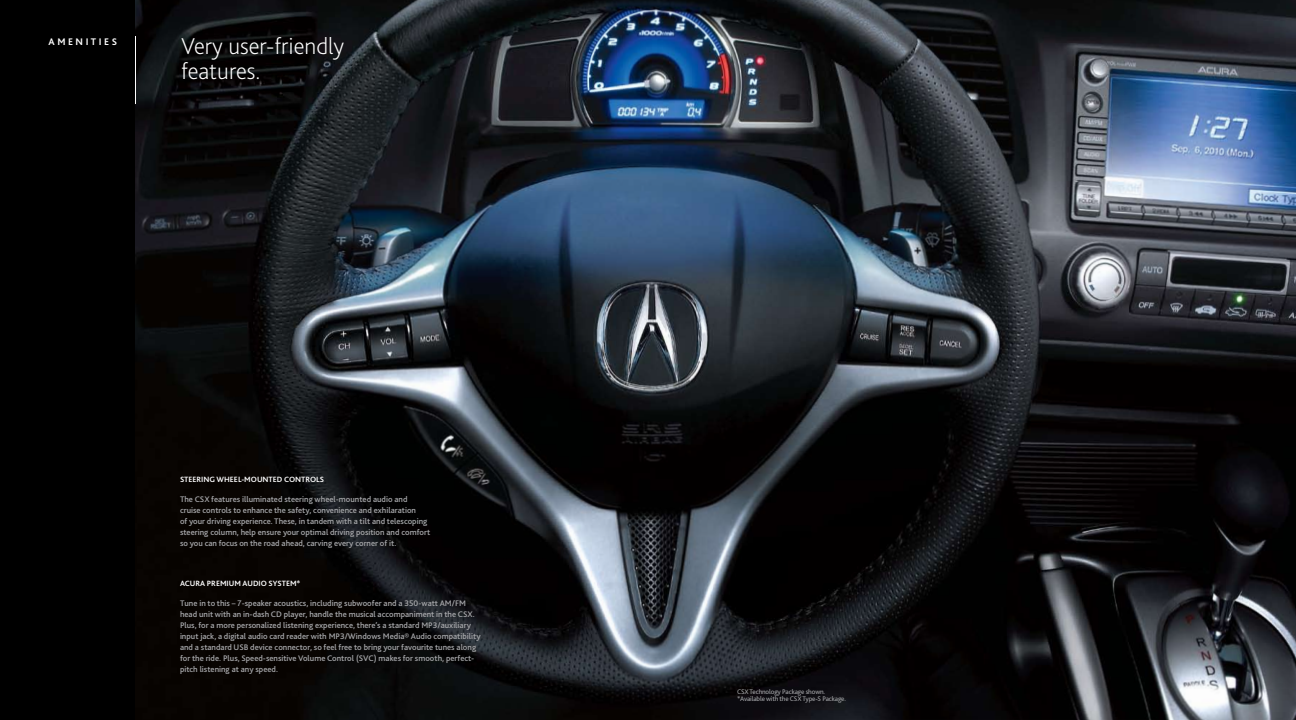
<style>
.page{position:relative;width:1296px;height:720px;background:#fff}
.page>*{position:absolute;margin:0;border:0;box-sizing:border-box;transform-origin:0 0}
.t1{font:200 24px/25px "Bliss 2";color:#fff}
.t2{font:700 10px "Bliss 2";letter-spacing:.25em;color:#fff}
.t3{font:500 8.5px/11px "Bliss 2";color:#a8a9ac}
.t4{font:700 8px "Bliss 2";color:#fff}
.t5{font:7px/7.5px "Bliss 2";letter-spacing:-.02em;color:#a8a9ac}
</style>
<div class="page">
<img style="left:135px;top:0;width:1161px;height:720px">
<div style="left:0;top:0;width:135px;height:720px;background:#000"></div>
<hr style="left:135px;top:36px;width:1px;height:68px;background:#fff">
<p class="t2" style="left:49px;top:35px;width:70px">AMENITIES</p>
<h1 class="t1" style="left:181px;top:33px;width:165px">Very user-friendly features.</h1>
<p class="t4" style="left:180px;top:475px;width:146px">STEERING WHEEL-MOUNTED CONTROLS</p>
<p class="t3" style="left:180px;top:494px;width:252px">The CSX features illuminated steering wheel-mounted audio and cruise controls to enhance the safety, convenience and exhilaration<br>of your driving experience. These, in tandem with a tilt and telescoping steering column, help ensure your optimal driving position and comfort so you can focus on the road ahead, carving every corner of it.</p>
<p class="t4" style="left:180px;top:579px;width:122px">ACURA PREMIUM AUDIO SYSTEM*</p>
<p class="t3" style="left:180px;top:598px;width:302px">Tune in to this – 7-speaker acoustics, including subwoofer and a 350-watt AM/FM head unit with an in-dash CD player, handle the musical accompaniment in the CSX.<br>Plus, for a more personalized listening experience, there’s a standard MP3/auxiliary input jack, a digital audio card reader with MP3/Windows Media® Audio compatibility and a standard USB device connector, so feel free to bring your favourite tunes along for the ride. Plus, Speed-sensitive Volume Control (SVC) makes for smooth, perfect&shy;pitch listening at any speed.</p>
<p class="t5" style="left:737px;top:688px;width:111px">CSX Technology Package shown. *Available with the CSX Type-S Package.</p>
</div>
